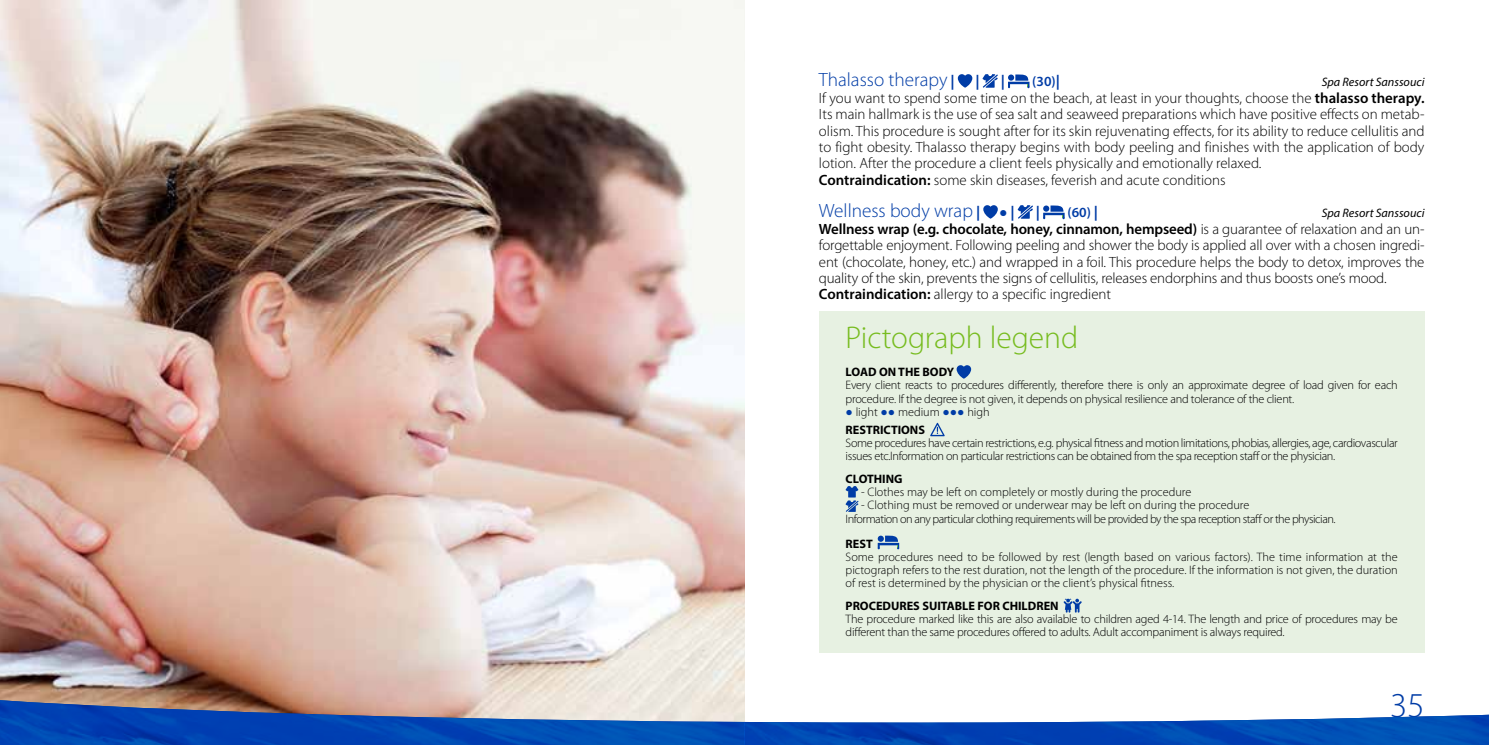
<style>
.page{position:relative;width:1489px;height:745px;background:#fff}
.page>*{position:absolute;margin:0;border:0;box-sizing:border-box;transform-origin:0 0}
.t1{font:300 35px "Myriad Pro";color:#003ca6}
.t2{font:300 31.5px "Myriad Pro";color:#77bc1f}
.t3{font:300 19.25px "Myriad Pro";color:#003ca6}
.t4{font:300 14.88px/16.4px "Myriad Pro";color:#000}
.t5{font:700 14.88px "Myriad Pro";color:#003ca6}
.t6{font:600 14px "Myriad Pro";color:#003ca6}
.t7{font:700 14px "Times New Roman";color:#003ca6}
.t8{font:300 12.25px/13.1px "Myriad Pro";letter-spacing:-.02em;color:#000}
.t9{font:300 12.25px/13.1px "Myriad Pro";letter-spacing:-.04em;color:#000}
.t10{font:300 12.25px/18px "Myriad Pro";color:#000}
.t11{font:700 12.25px "Myriad Pro";color:#000}
.t12{font:italic 12.25px "Myriad Pro";color:#000}
.s1{font-weight:700;font-size:14.88px}
.s2{font-weight:600}
.s3{font-family:"Myriad Pro";font-size:14.88px}
.s4{font-family:"Times New Roman";font-weight:700;color:#003ca6}
.s5{font-weight:700}
</style>
<div class="page">
<img style="left:0;top:0;width:744px;height:692px">
<svg style="left:957px;top:74px;width:15px;height:14px"></svg>
<svg style="left:982px;top:74px;width:15px;height:14px"></svg>
<svg style="left:1008px;top:74px;width:21px;height:14px"></svg>
<svg style="left:983px;top:205px;width:14px;height:13px"></svg>
<svg style="left:1017px;top:205px;width:15px;height:13px"></svg>
<svg style="left:1043px;top:205px;width:21px;height:14px"></svg>
<div style="left:819px;top:311px;width:605px;height:341px;background:#e7f1e2"></div>
<svg style="left:956px;top:365px;width:15px;height:13px"></svg>
<svg style="left:930px;top:422px;width:14px;height:14px"></svg>
<svg style="left:845px;top:486px;width:13px;height:25px"></svg>
<svg style="left:877px;top:535px;width:22px;height:14px"></svg>
<svg style="left:1063px;top:598px;width:18px;height:14px"></svg>
<svg style="left:0;top:692px;width:745px;height:7px;background:#c9ab99"></svg>
<img style="left:0;top:699px;width:1488px;height:45px">
<p class="t3" style="left:819px;top:69px;width:137px">Thalasso therapy <span class="s1">|</span></p>
<p class="t5" style="left:975px;top:72px;width:6px">|</p>
<p class="t5" style="left:1000px;top:72px;width:6px">|</p>
<p class="t6" style="left:1032px;top:73px;width:29px">(30)<span class="s1">|</span></p>
<p class="t12" style="left:1321px;top:75px;width:104px">Spa Resort Sanssouci</p>
<p class="t4" style="left:819px;top:90px;width:607px">If you want to spend some time on the beach, at least in your thoughts, choose the <span class="s2">thalasso therapy.<br></span>Its main hallmark is the use of sea salt and seaweed preparations which have positive effects on metab&shy;olism. This procedure is sought after for its skin rejuvenating effects, for its ability to reduce cellulitis and to fight obesity. Thalasso therapy begins with body peeling and finishes with the application of body lotion. After the procedure a client feels physically and emotionally relaxed.<br><span class="s2">Contraindication:</span> some skin diseases, feverish and acute conditions</p>
<p class="t3" style="left:819px;top:200px;width:163px">Wellness body wrap <span class="s1">|</span></p>
<p class="t7" style="left:999px;top:202px;width:17px">● <span class="s3">|</span></p>
<p class="t5" style="left:1035px;top:203px;width:6px">|</p>
<p class="t6" style="left:1067px;top:204px;width:32px">(60) <span class="s1">|</span></p>
<p class="t12" style="left:1321px;top:206px;width:104px">Spa Resort Sanssouci</p>
<p class="t4" style="left:819px;top:221px;width:607px"><span class="s2">Wellness wrap (e.g. chocolate, honey, cinnamon, hempseed)</span> is a guarantee of relaxation and an un&shy;forgettable enjoyment. Following peeling and shower the body is applied all over with a chosen ingredi&shy;ent (chocolate, honey, etc.) and wrapped in a foil. This procedure helps the body to detox, improves the quality of the skin, prevents the signs of cellulitis, releases endorphins and thus boosts one’s mood.<br><span class="s2">Contraindication:</span> allergy to a specific ingredient</p>
<h2 class="t2" style="left:845px;top:320px;width:234px">Pictograph legend</h2>
<p class="t11" style="left:845px;top:364px;width:110px">LOAD ON THE BODY</p>
<p class="t8" style="left:845px;top:378px;width:553px">Every client reacts to procedures differently, therefore there is only an approximate degree of load given for each procedure. If the degree is not given, it depends on physical resilience and tolerance of the client.</p>
<p class="t10" style="left:845px;top:402px;width:146px"><span class="s4">●</span> light <span class="s4">●●</span> medium <span class="s4">●●●</span> high<br><span class="s5">RESTRICTIONS</span></p>
<p class="t8" style="left:845px;top:436px;width:553px">Some procedures have certain restrictions, e.g. physical fitness and motion limitations, phobias, allergies, age, cardiovascular issues etc.Information on particular restrictions can be obtained from the spa reception staff or the physician.</p>
<p class="t11" style="left:845px;top:470px;width:58px">CLOTHING</p>
<p class="t10" style="left:861px;top:483px;width:332px">- Clothes may be left on completely or mostly during the procedure</p>
<p class="t9" style="left:845px;top:498px;width:490px;text-indent:16px">- Clothing must be removed or underwear may be left on during the procedure<br>Information on any particular clothing requirements will be provided by the spa reception staff or the physician.</p>
<p class="t11" style="left:845px;top:535px;width:29px">REST</p>
<p class="t8" style="left:845px;top:550px;width:553px;text-align:justify">Some procedures need to be followed by rest (length based on various factors). The time information at the pictograph refers to the rest duration, not the length of the procedure. If the information is not given, the duration of rest is determined by the physician or the client’s physical fitness.</p>
<p class="t11" style="left:845px;top:597px;width:214px">PROCEDURES SUITABLE FOR CHILDREN</p>
<p class="t8" style="left:845px;top:612px;width:553px">The procedure marked like this are also available to children aged 4-14. The length and price of procedures may be different than the same procedures offered to adults. Adult accompaniment is always required.</p>
<h1 class="t1" style="left:1390px;top:685px;width:36px">35</h1>
</div>
